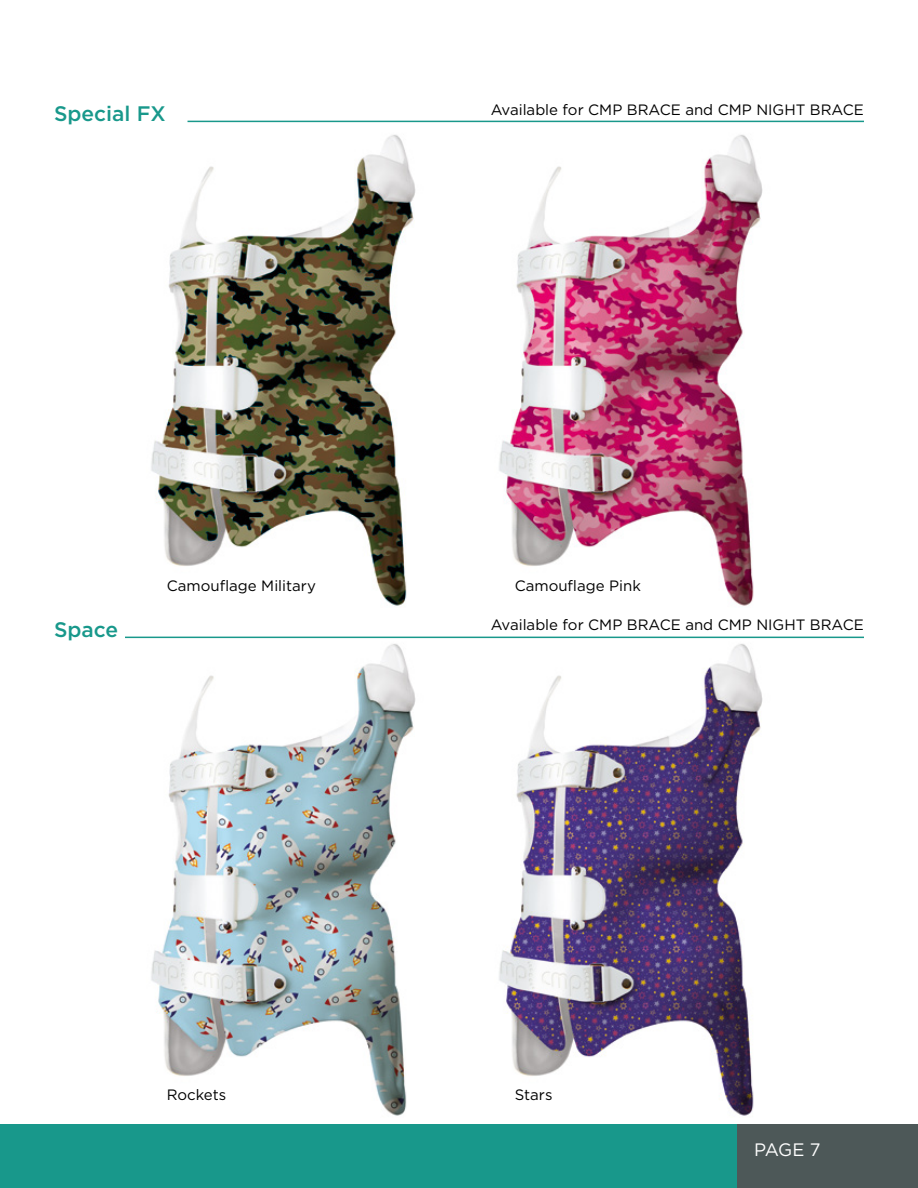
<style>
.page{position:relative;width:918px;height:1188px;background:#fff}
.page>*{position:absolute;margin:0;border:0;box-sizing:border-box;transform-origin:0 0}
.t1{font:500 21px "Gotham";color:#18988b}
.t2{font:18px "Gotham";color:#fff}
.t3{font:15px "Gotham";color:#000}
</style>
<div class="page">
<div style="left:0;top:1125px;width:918px;height:63px;background:#18988b"></div>
<div style="left:737px;top:1125px;width:181px;height:63px;background:#4d5858"></div>
<hr style="left:188px;top:121px;width:676px;height:1px;background:#18988b">
<img style="left:151px;top:135px;width:265px;height:471px">
<img style="left:499px;top:135px;width:264px;height:471px">
<img style="left:130px;top:636px;width:300px;height:480px">
<img style="left:477px;top:636px;width:301px;height:480px">
<hr style="left:125px;top:637px;width:739px;height:1px;background:#18988b">
<h1 class="t1" style="left:54px;top:101px;width:113px">Special FX</h1>
<p class="t3" style="left:491px;top:101px;width:375px">Available for CMP BRACE and CMP NIGHT BRACE</p>
<h1 class="t1" style="left:54px;top:617px;width:66px">Space</h1>
<p class="t3" style="left:167px;top:577px;width:150px">Camouflage Military</p>
<p class="t3" style="left:515px;top:577px;width:128px">Camouflage Pink</p>
<p class="t3" style="left:491px;top:615px;width:375px">Available for CMP BRACE and CMP NIGHT BRACE</p>
<p class="t3" style="left:167px;top:1086px;width:61px">Rockets</p>
<p class="t3" style="left:515px;top:1086px;width:39px">Stars</p>
<p class="t2" style="left:754px;top:1139px;width:68px">PAGE 7</p>
</div>
